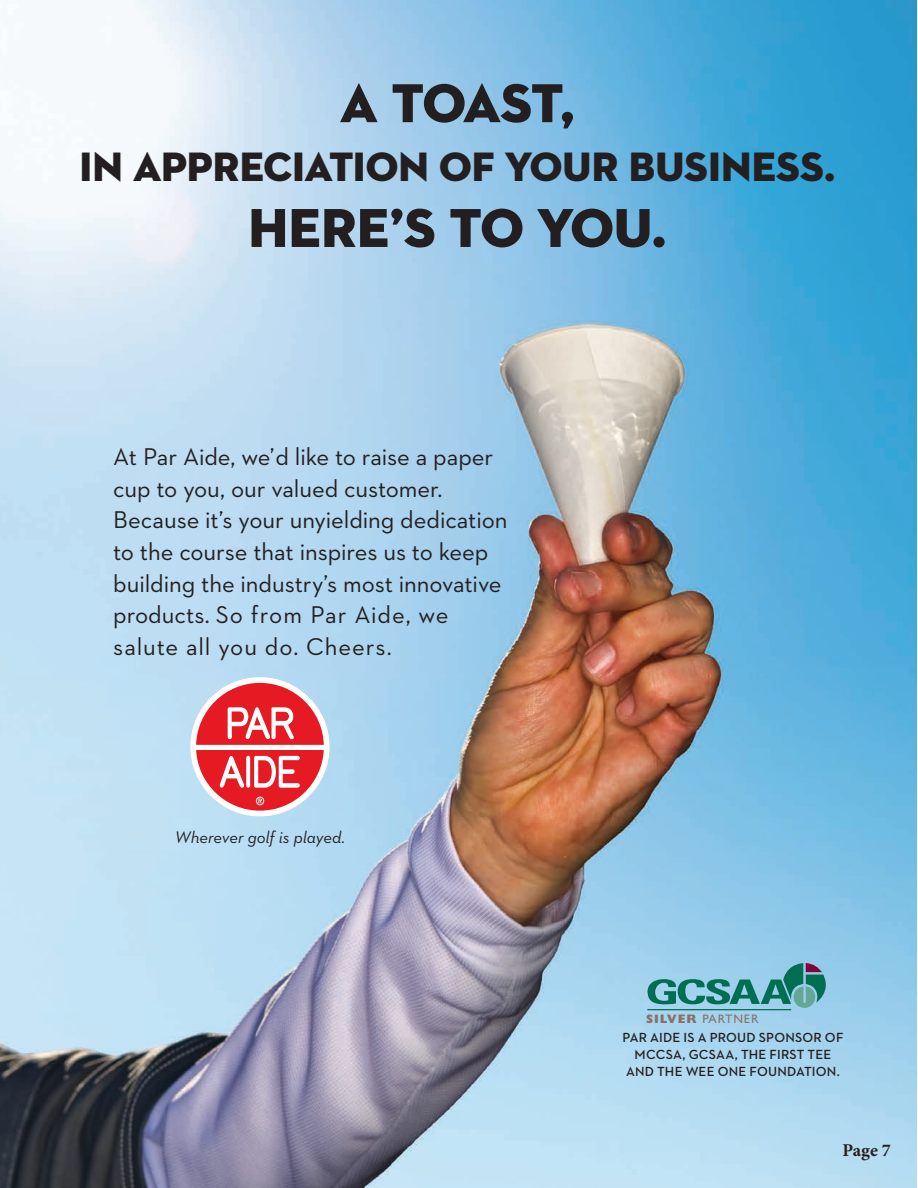
<style>
.page{position:relative;width:918px;height:1188px;background:#fff}
.page>*{position:absolute;margin:0;border:0;box-sizing:border-box;transform-origin:0 0}
.t1{font:55.8px "Neutraface 2 Display Titling";letter-spacing:-.015em;color:#231f20}
.t2{font:41.85px "Neutraface 2 Display Titling";color:#231f20}
.t3{font:24.75px/31.8px "Neutraface 2 Text";letter-spacing:-.005em;color:#231f20}
.t4{font:700 18px "Minion Pro";color:#231f20}
.t5{font:italic 17.1px "Neutraface 2 Text";letter-spacing:-.005em;color:#231f20}
.t6{font:600 13.5px/17.2px "Neutraface 2 Text";letter-spacing:.015em;color:#231f20;text-align:center}
.t7{font:12.45px "Gill Sans";letter-spacing:.07em;color:#877269}
.s1{font-weight:800}
</style>
<div class="page">
<img style="left:0;top:0;width:916px;height:1188px">
<div style="left:190px;top:677px;width:140px;height:139px;background:#fff;border-radius:50%"></div>
<svg style="left:196px;top:683px;width:128px;height:128px"></svg>
<svg style="left:647px;top:963px;width:179px;height:41px;background:#62a8af"></svg>
<svg style="left:794px;top:986px;width:21px;height:22px"></svg>
<hr style="left:647px;top:1009px;width:144px;height:1px;background:#006e51">
<h1 class="t1" style="left:340px;top:68px;width:237px">A TOAST,</h1>
<h2 class="t2" style="left:79px;top:140px;width:758px">IN APPRECIATION OF YOUR BUSINESS.</h2>
<h1 class="t1" style="left:248px;top:193px;width:420px">HERE’S TO YOU.</h1>
<p class="t3" style="left:113px;top:440px;width:396px">At Par Aide, we’d like to raise a paper cup to you, our valued customer.<br>Because it’s your unyielding dedication to the course that inspires us to keep building the industry’s most innovative products. So from Par Aide, we salute all you do. Cheers.</p>
<p class="t5" style="left:175px;top:827px;width:172px">Wherever golf is played.</p>
<p class="t7" style="left:646px;top:1012px;width:114px"><span class="s1">SILVER</span> PARTNER</p>
<p class="t6" style="left:622px;top:1028px;width:223px">PAR AIDE IS A PROUD SPONSOR OF<br>MCCSA, GCSAA, THE FIRST TEE<br>AND THE WEE ONE FOUNDATION.</p>
<p class="t4" style="left:842px;top:1137px;width:50px">Page 7</p>
</div>
